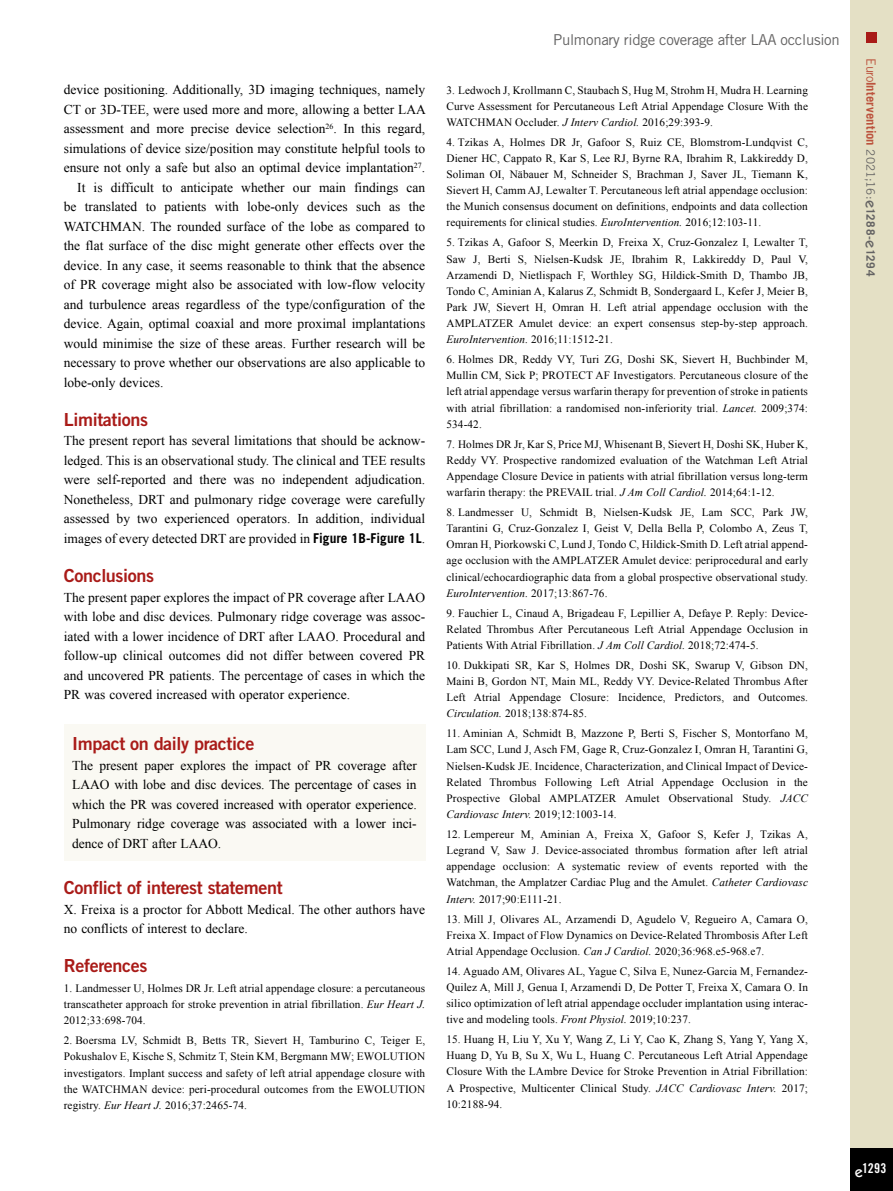
<style>
.page{position:relative;width:893px;height:1191px;background:#fff}
.page>*{position:absolute;margin:0;border:0;box-sizing:border-box;transform-origin:0 0}
.t1{font:18px "Trade Gothic LT Std Bd 2";letter-spacing:-.02em;color:#a91b18}
.t2{font:15px "Trade Gothic LT Std";letter-spacing:-.02em;color:#646363}
.t3{font:13.5px/19.5px "Times New Roman";color:#000;text-align:justify}
.t4{font:13.5px "Trade Gothic LT Std Bd Cn 20";color:#fff}
.t5{font:700 12.75px "Trade Gothic LT Std";letter-spacing:.005em;color:#bc533d}
.t6{font:11.25px/16px "Times New Roman";letter-spacing:.01em;color:#000;text-align:justify}
.s1{font-family:"Trade Gothic LT Std";font-weight:700}
.s2{font-style:italic}
.s3{font-weight:400}
.s4{font-weight:400;font-size:11.7px;color:#646363}
.s5{font-family:"ITC Kabel Std";font-weight:500;font-size:15px;color:#646363}
.s6{font-size:11.7px;color:#646363}
.s7{font-family:"ITC Kabel Std";font-weight:500;font-size:15px}
</style>
<div class="page">
<div style="left:850px;top:0;width:43px;height:1191px;background:#e4e0c5"></div>
<div style="left:850px;top:1148px;width:43px;height:43px;background:#000"></div>
<div style="left:866px;top:32px;width:11px;height:10px;background:#a91b18"></div>
<div style="left:64px;top:724px;width:361px;height:136px;background:#faf9f3"></div>
<p class="t3" style="left:64px;top:80px;width:363px">device positioning. Additionally, 3D imaging techniques, namely</p>
<p class="t3" style="left:64px;top:99px;width:364px">CT or 3D-TEE, were used more and more, allowing a better LAA</p>
<p class="t3" style="left:64px;top:119px;width:363px">assessment and more precise device selection<sup>26</sup>. In this regard,</p>
<p class="t3" style="left:64px;top:138px;width:363px">simulations of device size/position may constitute helpful tools to</p>
<p class="t3" style="left:64px;top:158px;width:363px">ensure not only a safe but also an optimal device implantation<sup>27</sup>.</p>
<p class="t3" style="left:77px;top:177px;width:349px">It is difficult to anticipate whether our main findings can</p>
<p class="t3" style="left:64px;top:197px;width:363px">be translated to patients with lobe-only devices such as the</p>
<p class="t3" style="left:64px;top:216px;width:363px">WATCHMAN. The rounded surface of the lobe as compared to</p>
<p class="t3" style="left:64px;top:236px;width:363px">the flat surface of the disc might generate other effects over the</p>
<p class="t3" style="left:64px;top:255px;width:363px">device. In any case, it seems reasonable to think that the absence</p>
<p class="t3" style="left:64px;top:275px;width:363px">of PR coverage might also be associated with low-flow velocity</p>
<p class="t3" style="left:64px;top:294px;width:363px">and turbulence areas regardless of the type/configuration of the</p>
<p class="t3" style="left:64px;top:314px;width:363px">device. Again, optimal coaxial and more proximal implantations</p>
<p class="t3" style="left:64px;top:333px;width:363px">would minimise the size of these areas. Further research will be</p>
<p class="t3" style="left:64px;top:353px;width:363px">necessary to prove whether our observations are also applicable to</p>
<p class="t3" style="left:64px;top:372px;width:101px">lobe-only devices.</p>
<h1 class="t1" style="left:64px;top:408px;width:86px">Limitations</h1>
<p class="t3" style="left:64px;top:431px;width:363px">The present report has several limitations that should be acknow&shy;ledged. This is an observational study. The clinical and TEE results were self-reported and there was no independent adjudication.<br>Nonetheless, DRT and pulmonary ridge coverage were carefully assessed by two experienced operators. In addition, individual images of every detected DRT are provided in <span class="s1">Figure 1B-Figure 1L</span>.</p>
<h1 class="t1" style="left:64px;top:564px;width:92px">Conclusions</h1>
<p class="t3" style="left:64px;top:587px;width:363px">The present paper explores the impact of PR coverage after LAAO with lobe and disc devices. Pulmonary ridge coverage was assoc&shy;iated with a lower incidence of DRT after LAAO. Procedural and follow-up clinical outcomes did not differ between covered PR and uncovered PR patients. The percentage of cases in which the PR was covered increased with operator experience.</p>
<h1 class="t1" style="left:72px;top:732px;width:184px">Impact on daily practice</h1>
<p class="t3" style="left:72px;top:755px;width:346px">The present paper explores the impact of PR coverage after LAAO with lobe and disc devices. The percentage of cases in which the PR was covered increased with operator experience.<br>Pulmonary ridge coverage was associated with a lower inci&shy;dence of DRT after LAAO.</p>
<h1 class="t1" style="left:64px;top:876px;width:220px">Conflict of interest statement</h1>
<p class="t3" style="left:64px;top:899px;width:363px">X. Freixa is a proctor for Abbott Medical. The other authors have no conflicts of interest to declare.</p>
<h1 class="t1" style="left:64px;top:954px;width:85px">References</h1>
<p class="t6" style="left:64px;top:980px;width:363px">1. Landmesser U, Holmes DR Jr. Left atrial appendage closure: a percutaneous transcatheter approach for stroke prevention in atrial fibrillation. <span class="s2">Eur Heart J.<br></span>2012;33:698-704.</p>
<p class="t6" style="left:64px;top:1032px;width:363px">2. Boersma LV, Schmidt B, Betts TR, Sievert H, Tamburino C, Teiger E, Pokushalov E, Kische S, Schmitz T, Stein KM, Bergmann MW; EWOLUTION investigators. Implant success and safety of left atrial appendage closure with the WATCHMAN device: peri-procedural outcomes from the EWOLUTION registry. <span class="s2">Eur Heart J.</span> 2016;37:2465-74.</p>
<h2 class="t2" style="left:553px;top:30px;width:288px">Pulmonary ridge coverage after LAA occlusion</h2>
<p class="t6" style="left:446px;top:82px;width:363px">3. Ledwoch J, Krollmann C, Staubach S, Hug M, Strohm H, Mudra H. Learning Curve Assessment for Percutaneous Left Atrial Appendage Closure With the WATCHMAN Occluder. <span class="s2">J Interv Cardiol.</span> 2016;29:393-9.</p>
<p class="t6" style="left:446px;top:134px;width:363px">4. Tzikas A, Holmes DR Jr, Gafoor S, Ruiz CE, Blomstrom-Lundqvist C, Diener HC, Cappato R, Kar S, Lee RJ, Byrne RA, Ibrahim R, Lakkireddy D, Soliman OI, Näbauer M, Schneider S, Brachman J, Saver JL, Tiemann K, Sievert H, Camm AJ, Lewalter T. Percutaneous left atrial appendage occlusion: the Munich consensus document on definitions, endpoints and data collection requirements for clinical studies. <span class="s2">EuroIntervention.</span> 2016;12:103-11.</p>
<p class="t6" style="left:446px;top:234px;width:363px">5. Tzikas A, Gafoor S, Meerkin D, Freixa X, Cruz-Gonzalez I, Lewalter T, Saw J, Berti S, Nielsen-Kudsk JE, Ibrahim R, Lakkireddy D, Paul V, Arzamendi D, Nietlispach F, Worthley SG, Hildick-Smith D, Thambo JB, Tondo C, Aminian A, Kalarus Z, Schmidt B, Sondergaard L, Kefer J, Meier B, Park JW, Sievert H, Omran H. Left atrial appendage occlusion with the AMPLATZER Amulet device: an expert consensus step-by-step approach.<br><span class="s2">EuroIntervention.</span> 2016;11:1512-21.</p>
<p class="t6" style="left:446px;top:351px;width:363px">6. Holmes DR, Reddy VY, Turi ZG, Doshi SK, Sievert H, Buchbinder M, Mullin CM, Sick P; PROTECT AF Investigators. Percutaneous closure of the left atrial appendage versus warfarin therapy for prevention of stroke in patients with atrial fibrillation: a randomised non-inferiority trial. <span class="s2">Lancet.</span> 2009;374:<br>534-42.</p>
<p class="t6" style="left:446px;top:436px;width:363px">7. Holmes DR Jr, Kar S, Price MJ, Whisenant B, Sievert H, Doshi SK, Huber K, Reddy VY. Prospective randomized evaluation of the Watchman Left Atrial Appendage Closure Device in patients with atrial fibrillation versus long-term warfarin therapy: the PREVAIL trial. <span class="s2">J Am Coll Cardiol.</span> 2014;64:1-12.</p>
<p class="t6" style="left:446px;top:504px;width:363px">8. Landmesser U, Schmidt B, Nielsen-Kudsk JE, Lam SCC, Park JW, Tarantini G, Cruz-Gonzalez I, Geist V, Della Bella P, Colombo A, Zeus T, Omran H, Piorkowski C, Lund J, Tondo C, Hildick-Smith D. Left atrial append&shy;age occlusion with the AMPLATZER Amulet device: periprocedural and early clinical/echocardiographic data from a global prospective observational study.<br><span class="s2">EuroIntervention.</span> 2017;13:867-76.</p>
<p class="t6" style="left:446px;top:605px;width:363px">9. Fauchier L, Cinaud A, Brigadeau F, Lepillier A, Defaye P. Reply: Device-Related Thrombus After Percutaneous Left Atrial Appendage Occlusion in Patients With Atrial Fibrillation. <span class="s2">J Am Coll Cardiol.</span> 2018;72:474-5.</p>
<p class="t6" style="left:446px;top:657px;width:363px">10. Dukkipati SR, Kar S, Holmes DR, Doshi SK, Swarup V, Gibson DN, Maini B, Gordon NT, Main ML, Reddy VY. Device-Related Thrombus After Left Atrial Appendage Closure: Incidence, Predictors, and Outcomes.<br><span class="s2">Circulation.</span> 2018;138:874-85.</p>
<p class="t6" style="left:446px;top:725px;width:363px">11. Aminian A, Schmidt B, Mazzone P, Berti S, Fischer S, Montorfano M, Lam SCC, Lund J, Asch FM, Gage R, Cruz-Gonzalez I, Omran H, Tarantini G, Nielsen-Kudsk JE. Incidence, Characterization, and Clinical Impact of Device-Related Thrombus Following Left Atrial Appendage Occlusion in the Prospective Global AMPLATZER Amulet Observational Study. <span class="s2">JACC Cardiovasc Interv.</span> 2019;12:1003-14.</p>
<p class="t6" style="left:446px;top:826px;width:363px">12. Lempereur M, Aminian A, Freixa X, Gafoor S, Kefer J, Tzikas A, Legrand V, Saw J. Device-associated thrombus formation after left atrial appendage occlusion: A systematic review of events reported with the Watchman, the Amplatzer Cardiac Plug and the Amulet. <span class="s2">Catheter Cardiovasc Interv.</span> 2017;90:E111-21.</p>
<p class="t6" style="left:446px;top:910px;width:363px">13. Mill J, Olivares AL, Arzamendi D, Agudelo V, Regueiro A, Camara O, Freixa X. Impact of Flow Dynamics on Device-Related Thrombosis After Left Atrial Appendage Occlusion. <span class="s2">Can J Cardiol.</span> 2020;36:968.e5-968.e7.</p>
<p class="t6" style="left:446px;top:962px;width:363px">14. Aguado AM, Olivares AL, Yague C, Silva E, Nunez-Garcia M, Fernandez-Quilez A, Mill J, Genua I, Arzamendi D, De Potter T, Freixa X, Camara O. In silico optimization of left atrial appendage occluder implantation using interac&shy;tive and modeling tools. <span class="s2">Front Physiol.</span> 2019;10:237.</p>
<p class="t6" style="left:446px;top:1031px;width:363px">15. Huang H, Liu Y, Xu Y, Wang Z, Li Y, Cao K, Zhang S, Yang Y, Yang X, Huang D, Yu B, Su X, Wu L, Huang C. Percutaneous Left Atrial Appendage Closure With the LAmbre Device for Stroke Prevention in Atrial Fibrillation:<br>A Prospective, Multicenter Clinical Study. <span class="s2">JACC Cardiovasc Interv.</span> 2017; 10:2188-94.</p>
<p class="t5" style="left:879px;top:58px;width:219px;rotate:90deg"><span class="s3">Euro</span>Intervention <span class="s4">2021;16:</span><span class="s5">e</span><span class="s6">1288-</span><span class="s5">e</span><span class="s6">1294</span></p>
<p class="t4" style="left:855px;top:1160px;width:33px"><span class="s7">e</span>1293</p>
</div>
